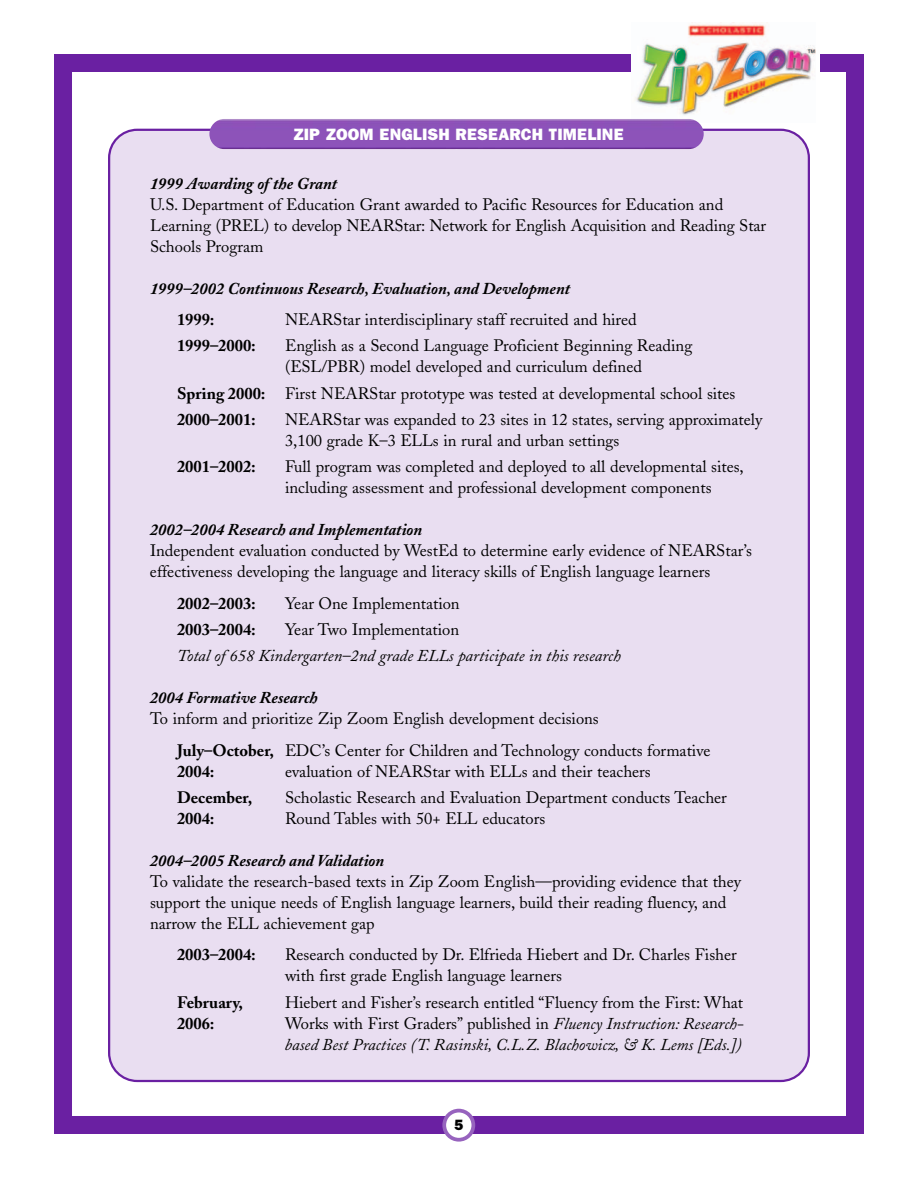
<style>
.page{position:relative;width:918px;height:1188px;background:#fff}
.page>*{position:absolute;margin:0;border:0;box-sizing:border-box;transform-origin:0 0}
.t1{font:16.5px/21px "Adobe Caslon";color:#000}
.t2{font:italic 16.5px/21px "Adobe Caslon";color:#000}
.t3{font:italic 700 16.5px "Adobe Caslon";color:#000}
.t4{font:700 16.5px "Adobe Caslon";color:#000}
.t5{font:800 16.5px "Franklin Gothic";letter-spacing:.01em;color:#fff}
.t6{font:800 15px "Franklin Gothic";color:#000}
.s1{font-weight:700}
.s2{font-style:normal}
</style>
<div class="page">
<div style="left:54px;top:54px;width:810px;height:1080px;border:18px solid #6a20a2"></div>
<div style="left:632px;top:19px;width:187px;height:103px;background:#fff"></div>
<img style="left:635px;top:22px;width:181px;height:93px">
<svg style="left:442px;top:1109px;width:33px;height:33px"></svg>
<div style="left:108px;top:129px;width:702px;height:953px;background:#e9def1"></div>
<img style="left:209px;top:119px;width:234px;height:30px">
<img style="left:443px;top:119px;width:261px;height:30px">
<p class="t5" style="left:294px;top:129px;width:331px">ZIP ZOOM ENGLISH RESEARCH TIMELINE</p>
<p class="t3" style="left:150px;top:178px;width:189px">1999 Awarding of the Grant</p>
<p class="t1" style="left:150px;top:195px;width:618px">U.S. Department of Education Grant awarded to Pacific Resources for Education and<br>Learning (PREL) to develop NEARStar: Network for English Acquisition and Reading Star<br>Schools Program</p>
<p class="t3" style="left:150px;top:283px;width:422px">1999–2002 Continuous Research, Evaluation, and Development</p>
<p class="t4" style="left:177px;top:313px;width:39px">1999:</p>
<p class="t1" style="left:285px;top:311px;width:353px">NEARStar interdisciplinary staff recruited and hired</p>
<p class="t4" style="left:177px;top:339px;width:80px">1999–2000:</p>
<p class="t1" style="left:285px;top:337px;width:409px">English as a Second Language Proficient Beginning Reading (ESL/PBR) model developed and curriculum defined</p>
<p class="t1" style="left:177px;top:382px;width:560px;line-height:26.2px"><span class="s1">Spring 2000:</span> First NEARStar prototype was tested at developmental school sites<br><span class="s1">2000–2001:</span></p>
<p class="t1" style="left:285px;top:411px;width:479px">NEARStar was expanded to 23 sites in 12 states, serving approximately<br>3,100 grade K–3 ELLs in rural and urban settings</p>
<p class="t4" style="left:177px;top:460px;width:80px">2001–2002:</p>
<p class="t1" style="left:285px;top:458px;width:460px">Full program was completed and deployed to all developmental sites, including assessment and professional development components</p>
<p class="t3" style="left:150px;top:524px;width:274px">2002–2004 Research and Implementation</p>
<p class="t1" style="left:150px;top:542px;width:603px">Independent evaluation conducted by WestEd to determine early evidence of NEARStar’s effectiveness developing the language and literacy skills of English language learners</p>
<p class="t4" style="left:177px;top:596px;width:80px">2002–2003:</p>
<p class="t1" style="left:285px;top:594px;width:176px">Year One Implementation</p>
<p class="t4" style="left:177px;top:623px;width:80px">2003–2004:</p>
<p class="t1" style="left:285px;top:621px;width:176px">Year Two Implementation</p>
<p class="t2" style="left:177px;top:648px;width:445px">Total of 658 Kindergarten–2nd grade ELLs participate in this research</p>
<p class="t3" style="left:150px;top:692px;width:169px">2004 Formative Research</p>
<p class="t1" style="left:177px;top:705px;width:535px;line-height:31.5px;text-indent:-27px">To inform and prioritize Zip Zoom English development decisions<br><span class="s1">July–October,</span> EDC’s Center for Children and Technology conducts formative</p>
<p class="t4" style="left:177px;top:764px;width:39px">2004:</p>
<p class="t1" style="left:285px;top:762px;width:367px">evaluation of NEARStar with ELLs and their teachers</p>
<p class="t4" style="left:177px;top:791px;width:77px">December,</p>
<p class="t1" style="left:285px;top:789px;width:443px">Scholastic Research and Evaluation Department conducts Teacher</p>
<p class="t4" style="left:177px;top:812px;width:39px">2004:</p>
<p class="t1" style="left:285px;top:810px;width:262px">Round Tables with 50+ ELL educators</p>
<p class="t3" style="left:150px;top:855px;width:236px">2004–2005 Research and Validation</p>
<p class="t1" style="left:150px;top:873px;width:593px">To validate the research-based texts in Zip Zoom English—providing evidence that they support the unique needs of English language learners, build their reading fluency, and narrow the ELL achievement gap</p>
<p class="t4" style="left:177px;top:948px;width:80px">2003–2004:</p>
<p class="t1" style="left:285px;top:946px;width:453px">Research conducted by Dr. Elfrieda Hiebert and Dr. Charles Fisher with first grade English language learners</p>
<p class="t4" style="left:177px;top:995px;width:68px">February,</p>
<p class="t1" style="left:285px;top:993px;width:460px">Hiebert and Fisher’s research entitled “Fluency from the First: What</p>
<p class="t4" style="left:177px;top:1016px;width:39px">2006:</p>
<p class="t2" style="left:285px;top:1015px;width:460px"><span class="s2">Works with First Graders” published in</span> Fluency Instruction: Research&shy;based Best Practices (T. Rasinski, C.L.Z. Blachowicz, &amp; K. Lems [Eds.])</p>
<p class="t6" style="left:455px;top:1120px;width:10px">5</p>
</div>
